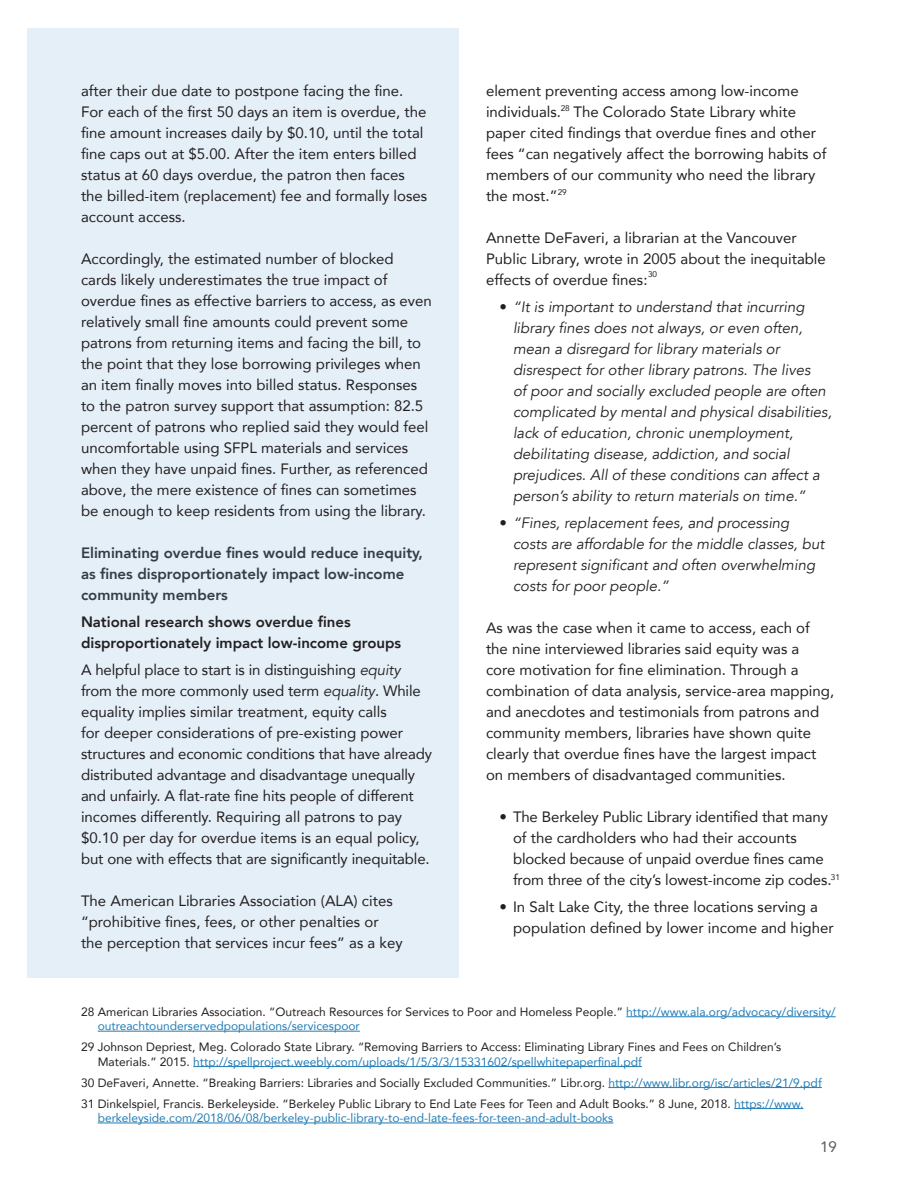
<style>
.page{position:relative;width:918px;height:1188px;background:#fff}
.page>*{position:absolute;margin:0;border:0;box-sizing:border-box;transform-origin:0 0}
.Body{font:15px/21px "Avenir";color:#231f20}
.t1{font:italic 15px/21px "Avenir";color:#231f20}
.Body-2{font:800 15px/21px "Avenir";color:#323d47}
.Body-3{font:800 15px/21px "Avenir";color:#231f20}
.t2{font:15px "Avenir";color:#57585a}
.Footnote{font:12px/14.4px "Avenir";color:#231f20}
.Footnote-2{font:12px/14.4px "Avenir";color:#217cb6}
.Footnote-3{font:8.25px "Avenir";color:#231f20}
.s1{font-style:italic}
.s2{font-style:normal}
.s3{color:#217cb6}
.s4{color:#231f20}
</style>
<div class="page">
<div style="left:27px;top:28px;width:432px;height:949px;background:#e5eff8"></div>
<hr style="left:626px;top:1016px;width:210px;height:1px;background:#217cb6">
<hr style="left:98px;top:1031px;width:262px;height:1px;background:#217cb6">
<hr style="left:193px;top:1066px;width:449px;height:1px;background:#217cb6">
<hr style="left:608px;top:1087px;width:214px;height:1px;background:#217cb6">
<hr style="left:734px;top:1108px;width:69px;height:1px;background:#217cb6">
<hr style="left:98px;top:1123px;width:515px;height:1px;background:#217cb6">
<p class="Body" style="left:81px;top:80px;width:348px">after their due date to postpone facing the fine.<br>For each of the first 50 days an item is overdue, the fine amount increases daily by $0.10, until the total fine caps out at $5.00. After the item enters billed status at 60 days overdue, the patron then faces the billed-item (replacement) fee and formally loses account access.</p>
<p class="Body" style="left:81px;top:248px;width:352px">Accordingly, the estimated number of blocked cards likely underestimates the true impact of overdue fines as effective barriers to access, as even relatively small fine amounts could prevent some patrons from returning items and facing the bill, to the point that they lose borrowing privileges when an item finally moves into billed status. Responses to the patron survey support that assumption: 82.5 percent of patrons who replied said they would feel uncomfortable using SFPL materials and services when they have unpaid fines. Further, as referenced above, the mere existence of fines can sometimes be enough to keep residents from using the library.</p>
<p class="Body-2" style="left:81px;top:542px;width:344px">Eliminating overdue fines would reduce inequity, as fines disproportionately impact low-income community members</p>
<p class="Body-3" style="left:81px;top:611px;width:322px">National research shows overdue fines disproportionately impact low-income groups</p>
<p class="Body" style="left:81px;top:659px;width:352px">A helpful place to start is in distinguishing <span class="s1">equity </span>from the more commonly used term <span class="s1">equality</span>. While equality implies similar treatment, equity calls<br>for deeper considerations of pre-existing power structures and economic conditions that have already distributed advantage and disadvantage unequally and unfairly. A flat-rate fine hits people of different incomes differently. Requiring all patrons to pay $0.10 per day for overdue items is an equal policy, but one with effects that are significantly inequitable.</p>
<p class="Body" style="left:81px;top:890px;width:323px">The American Libraries Association (ALA) cites “prohibitive fines, fees, or other penalties or the perception that services incur fees” as a key</p>
<p class="Body" style="left:486px;top:80px;width:342px">element preventing access among low-income individuals. The Colorado State Library white paper cited findings that overdue fines and other fees “can negatively affect the borrowing habits of members of our community who need the library the most.”</p>
<p class="Body" style="left:486px;top:227px;width:341px">Annette DeFaveri, a librarian at the Vancouver<br>Public Library, wrote in 2005 about the inequitable effects of overdue fines:</p>
<p class="t1" style="left:513px;top:297px;width:320px;text-indent:-14px"><span class="s2">•</span> “It is important to understand that incurring library fines does not always, or even often, mean a disregard for library materials or disrespect for other library patrons. The lives<br>of poor and socially excluded people are often complicated by mental and physical disabilities, lack of education, chronic unemployment, debilitating disease, addiction, and social prejudices. All of these conditions can affect a person’s ability to return materials on time.”</p>
<p class="t1" style="left:513px;top:513px;width:313px;text-indent:-14px"><span class="s2">•</span> “Fines, replacement fees, and processing costs are affordable for the middle classes, but represent significant and often overwhelming costs for poor people.”</p>
<p class="Body" style="left:486px;top:617px;width:350px">As was the case when it came to access, each of the nine interviewed libraries said equity was a<br>core motivation for fine elimination. Through a combination of data analysis, service-area mapping, and anecdotes and testimonials from patrons and community members, libraries have shown quite clearly that overdue fines have the largest impact on members of disadvantaged communities.</p>
<p class="Body" style="left:513px;top:806px;width:320px;text-indent:-14px">• The Berkeley Public Library identified that many of the cardholders who had their accounts blocked because of unpaid overdue fines came from three of the city’s lowest-income zip codes.</p>
<p class="Body" style="left:513px;top:896px;width:322px;text-indent:-14px">• In Salt Lake City, the three locations serving a population defined by lower income and higher</p>
<p class="Footnote-3" style="left:561px;top:101px;width:11px">28</p>
<p class="Footnote-3" style="left:558px;top:186px;width:11px">29</p>
<p class="Footnote-3" style="left:648px;top:267px;width:11px">30</p>
<p class="Footnote-3" style="left:831px;top:871px;width:11px">31</p>
<p class="Footnote" style="left:98px;top:1004px;width:740px;text-indent:-17px">28 American Libraries Association. “Outreach Resources for Services to Poor and Homeless People.” <span class="s3">http://www.ala.org/advocacy/diversity/ outreachtounderservedpopulations/servicespoor</span></p>
<p class="Footnote" style="left:98px;top:1040px;width:685px;text-indent:-17px">29 Johnson Depriest, Meg. Colorado State Library. “Removing Barriers to Access: Eliminating Library Fines and Fees on Children’s<br>Materials.” 2015. <span class="s3">http://spellproject.weebly.com/uploads/1/5/3/3/15331602/spellwhitepaperfinal.pdf</span></p>
<p class="Footnote" style="left:81px;top:1075px;width:742px">30 DeFaveri, Annette. “Breaking Barriers: Libraries and Socially Excluded Communities.” Libr.org. <span class="s3">http://www.libr.org/isc/articles/21/9.pdf</span></p>
<p class="Footnote-2" style="left:98px;top:1096px;width:707px;text-indent:-17px"><span class="s4">31 Dinkelspiel, Francis. Berkeleyside. “Berkeley Public Library to End Late Fees for Teen and Adult Books.” 8 June, 2018.</span> https://www. berkeleyside.com/2018/06/08/berkeley-public-library-to-end-late-fees-for-teen-and-adult-books</p>
<p class="t2" style="left:820px;top:1135px;width:18px">19</p>
</div>
